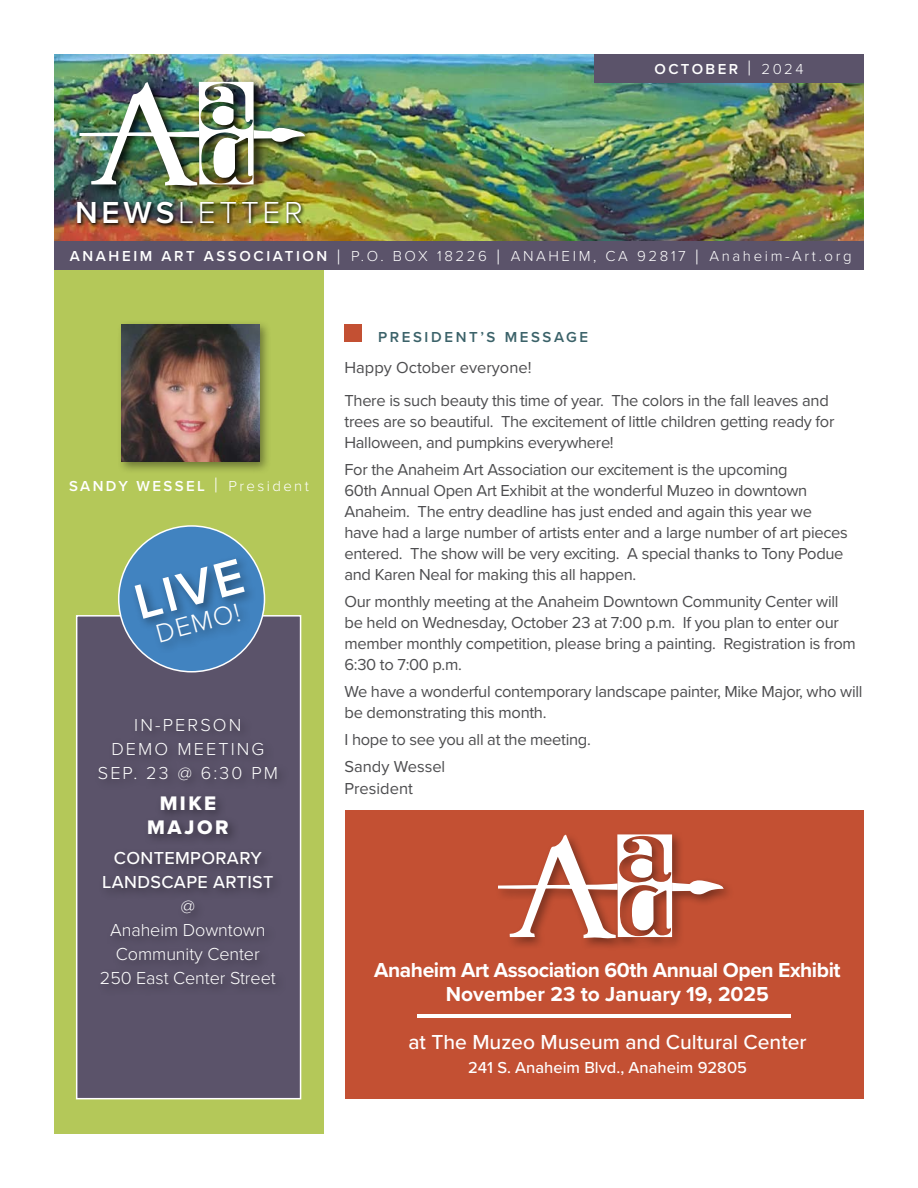
<style>
.page{position:relative;width:918px;height:1188px;background:#fff}
.page>*{position:absolute;margin:0;border:0;box-sizing:border-box;transform-origin:0 0}
.t1{font:600 51px "Proxima Nova";color:#fff}
.t2{font:300 31.5px "Proxima Nova";letter-spacing:.12em;color:#fff}
.t3{font:300 27px "Proxima Nova";color:#fff}
.t4{font:700 21px/24px "Proxima Nova";letter-spacing:-.02em;color:#fff;text-align:center}
.t5{font:500 21px "Proxima Nova";color:#fff}
.t6{font:20.4px/24px "Proxima Nova Extrabld";letter-spacing:.12em;color:#fff;text-align:center}
.t7{font:300 18px/24px "Proxima Nova";letter-spacing:-.005em;color:#fff;text-align:center}
.t8{font:300 18px/24px "Proxima Nova";letter-spacing:.12em;color:#fff;text-align:center}
.t9{font:500 18px/24px "Proxima Nova";letter-spacing:.02em;color:#fff;text-align:center}
.t10{font:16.5px/21px "Proxima Nova";letter-spacing:-.02em;color:#4d4d4f}
.t11{font:500 16.5px "Proxima Nova";color:#fff}
.t12{font:16.5px "Proxima Nova";color:#4d4d4f}
.t13{font:300 15px "Proxima Nova";letter-spacing:.175em;color:#fff}
.t14{font:600 15px "Proxima Nova";letter-spacing:.16em;color:#fff}
.t15{font:600 15px "Proxima Nova";letter-spacing:.175em;color:#3b6269}
.s1{font-weight:600}
.s2{font-weight:300;font-size:21px}
.s3{font-weight:300}
.s4{font-size:21px}
</style>
<div class="page">
<div style="left:54px;top:54px;width:270px;height:1080px;background:#b4c859"></div>
<img style="left:54px;top:54px;width:810px;height:188px">
<img style="left:76px;top:78px;width:241px;height:120px">
<img style="left:80px;top:82px;width:225px;height:104px">
<div style="left:54px;top:242px;width:810px;height:28px;background:#5b536a"></div>
<img style="left:76px;top:200px;width:229px;height:29px">
<div style="left:594px;top:54px;width:270px;height:28px;background:#5b536a"></div>
<div style="left:117px;top:320px;width:155px;height:154px;background:#000;opacity:.4"></div>
<img style="left:122px;top:324px;width:137px;height:138px">
<div style="left:345px;top:324px;width:17px;height:18px;background:#c35033"></div>
<div style="left:76px;top:615px;width:225px;height:484px;background:#5b536a;border:2px solid #fff"></div>
<div style="left:346px;top:810px;width:518px;height:289px;background:#c35033"></div>
<div style="left:119px;top:526px;width:146px;height:146px;background:#4183c0;border-radius:50%"></div>
<div style="left:130px;top:554px;width:127px;height:100px;background:#000;opacity:.4"></div>
<div style="left:494px;top:831px;width:241px;height:120px;background:#000;opacity:.4"></div>
<svg style="left:498px;top:834px;width:226px;height:105px"></svg>
<hr style="left:417px;top:1014px;width:373px;height:4px;background:#fff">
<h2 class="t2" style="left:75px;top:189px;width:229px"><span class="s1">NEWS</span>LETTER</h2>
<p class="t14" style="left:654px;top:57px;width:151px">OCTOBER <span class="s2">|</span> <span class="s3">2024</span></p>
<p class="t13" style="left:70px;top:245px;width:783px"><span class="s1">ANAHEIM ART ASSOCIATION</span> <span class="s4">|</span> P.O. BOX 18226 <span class="s4">|</span> ANAHEIM, CA 92817 <span class="s4">|</span> Anaheim-Art.org</p>
<p class="t14" style="left:69px;top:475px;width:241px">SANDY WESSEL <span class="s2">|</span> <span class="s3">President</span></p>
<h1 class="t1" style="left:126px;top:567px;width:112px;rotate:-15deg">LIVE</h1>
<h3 class="t3" style="left:151px;top:614px;width:88px;rotate:-15deg">DEMO!</h3>
<p class="t8" style="left:98px;top:712px;width:182px">IN-PERSON<br>DEMO MEETING<br>SEP. 23 @ 6:30 PM</p>
<p class="t6" style="left:147px;top:791px;width:83px">MIKE<br>MAJOR</p>
<p class="t9" style="left:102px;top:846px;width:173px">CONTEMPORARY<br>LANDSCAPE ARTIST</p>
<p class="t7" style="left:100px;top:893px;width:177px">@<br>Anaheim Downtown<br>Community Center<br>250 East Center Street</p>
<p class="t15" style="left:378px;top:325px;width:212px">PRESIDENT’S MESSAGE</p>
<p class="t10" style="left:345px;top:351px;width:486px;line-height:33px">Happy October everyone!<br>There is such beauty this time of year. The colors in the fall leaves and</p>
<p class="t10" style="left:345px;top:411px;width:492px">trees are so beautiful. The excitement of little children getting ready for<br>Halloween, and pumpkins everywhere!</p>
<p class="t10" style="left:345px;top:459px;width:505px">For the Anaheim Art Association our excitement is the upcoming<br>60th Annual Open Art Exhibit at the wonderful Muzeo in downtown Anaheim. The entry deadline has just ended and again this year we have had a large number of artists enter and a large number of art pieces entered. The show will be very exciting. A special thanks to Tony Podue and Karen Neal for making this all happen.</p>
<p class="t10" style="left:345px;top:591px;width:513px">Our monthly meeting at the Anaheim Downtown Community Center will be held on Wednesday, October 23 at 7:00 p.m. If you plan to enter our member monthly competition, please bring a painting. Registration is from 6:30 to 7:00 p.m.</p>
<p class="t10" style="left:345px;top:681px;width:519px">We have a wonderful contemporary landscape painter, Mike Major, who will be demonstrating this month.</p>
<p class="t10" style="left:345px;top:726px;width:248px;line-height:27px">I hope to see you all at the meeting.<br>Sandy Wessel</p>
<p class="t12" style="left:345px;top:776px;width:70px">President</p>
<p class="t4" style="left:374px;top:957px;width:468px">Anaheim Art Association 60th Annual Open Exhibit<br>November 23 to January 19, 2025</p>
<p class="t5" style="left:408px;top:1026px;width:400px">at The Muzeo Museum and Cultural Center</p>
<p class="t11" style="left:468px;top:1055px;width:280px">241 S. Anaheim Blvd., Anaheim 92805</p>
</div>
